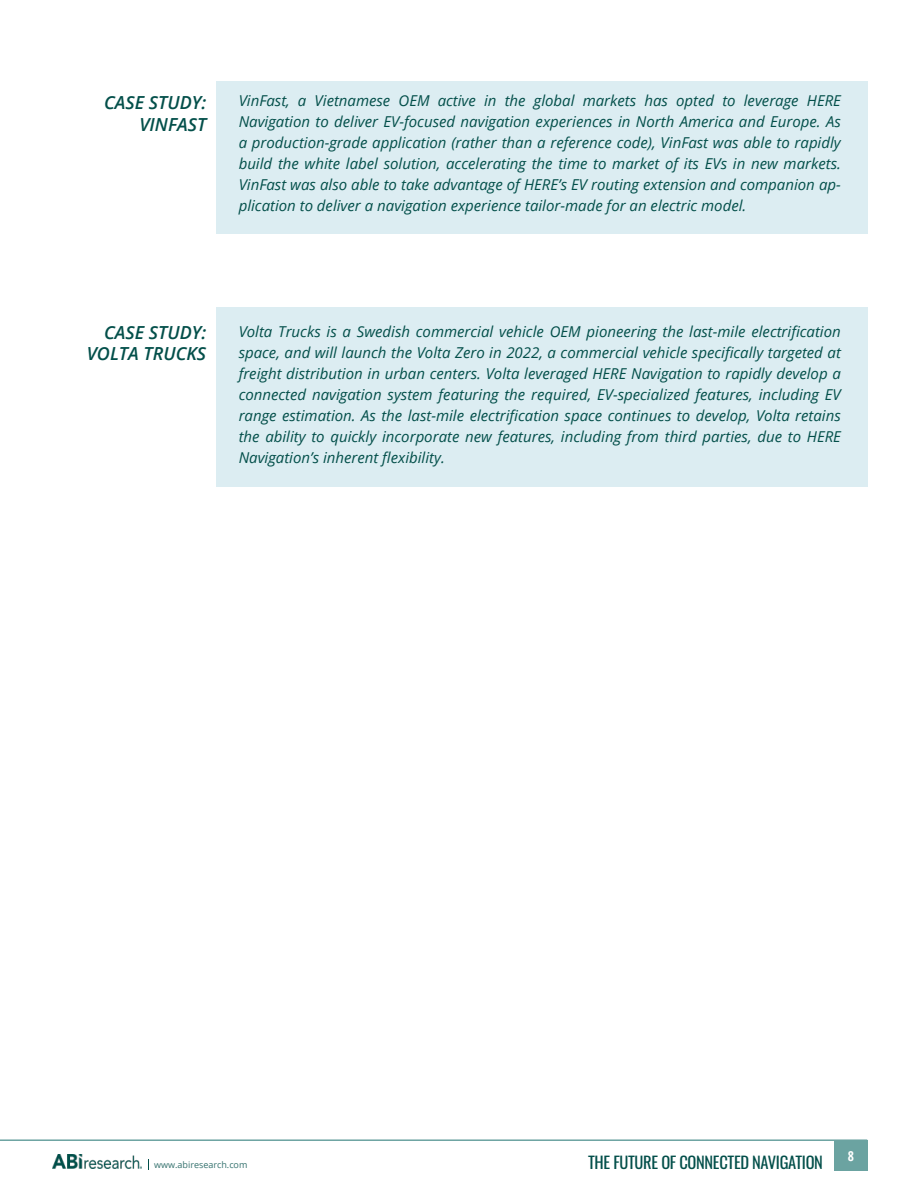
<style>
.page{position:relative;width:918px;height:1188px;background:#fff}
.page>*{position:absolute;margin:0;border:0;box-sizing:border-box;transform-origin:0 0}
.t1{font:italic 600 18px/21.8px "Open Sans";color:#034f4a;text-align:right}
.t2{font:16.5px "Oswald";letter-spacing:-.02em;color:#034f4a}
.t3{font:italic 15px/21px "Open Sans";color:#034f4a;text-align:justify}
.t4{font:700 condensed 13.5px "Open Sans";color:#fff}
.t5{font:9px "Open Sans";color:#35726e}
</style>
<div class="page">
<div style="left:834px;top:1140px;width:34px;height:31px;background:#6ba3a1"></div>
<hr style="left:0;top:1139px;width:867px;height:2px;background:#6ba3a1">
<img style="left:52px;top:1155px;width:90px;height:13px">
<div style="left:216px;top:81px;width:652px;height:152px;background:#dcedf2"></div>
<div style="left:216px;top:308px;width:652px;height:179px;background:#dcedf2"></div>
<p class="t1" style="left:104px;top:91px;width:104px">CASE STUDY:<br>VINFAST</p>
<p class="t3" style="left:239px;top:90px;width:604px">VinFast, a Vietnamese OEM active in the global markets has opted to leverage HERE Navigation to deliver EV-focused navigation experiences in North America and Europe. As a production-grade application (rather than a reference code), VinFast was able to rapidly build the white label solution, accelerating the time to market of its EVs in new markets.<br>VinFast was also able to take advantage of HERE’s EV routing extension and companion ap&shy;plication to deliver a navigation experience tailor-made for an electric model.</p>
<p class="t1" style="left:87px;top:321px;width:121px">CASE STUDY:<br>VOLTA TRUCKS</p>
<p class="t3" style="left:239px;top:321px;width:604px">Volta Trucks is a Swedish commercial vehicle OEM pioneering the last-mile electrification space, and will launch the Volta Zero in 2022, a commercial vehicle specifically targeted at freight distribution in urban centers. Volta leveraged HERE Navigation to rapidly develop a connected navigation system featuring the required, EV-specialized features, including EV range estimation. As the last-mile electrification space continues to develop, Volta retains the ability to quickly incorporate new features, including from third parties, due to HERE Navigation’s inherent flexibility.</p>
<p class="t5" style="left:154px;top:1159px;width:95px">www.abiresearch.com</p>
<p class="t2" style="left:588px;top:1147px;width:236px">THE FUTURE OF CONNECTED NAVIGATION</p>
<p class="t4" style="left:848px;top:1146px;width:8px">8</p>
</div>
